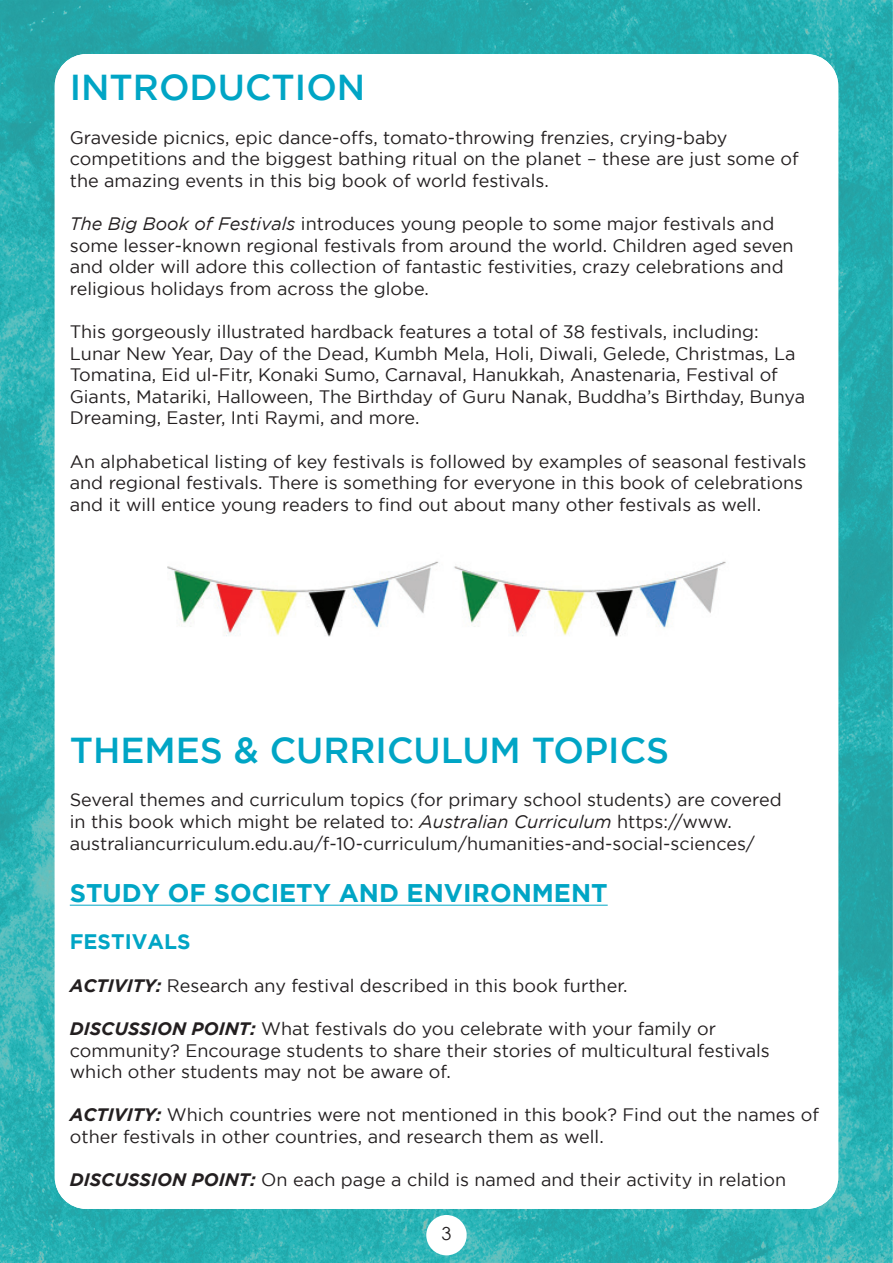
<style>
.page{position:relative;width:893px;height:1263px;background:#fff}
.page>*{position:absolute;margin:0;border:0;box-sizing:border-box;transform-origin:0 0}
.t1{font:500 36px "Gotham";color:#00a5c5}
.t2{font:700 25.5px "Gotham";color:#00a5c5}
.t3{font:700 21px "Gotham";color:#00a5c5}
.t4{font:18px/21.6px "Gotham";color:#231f20}
.t5{font:18px "Century Gothic";color:#231f20}
.s1{font-style:italic}
.s2{font-weight:700;font-style:italic}
</style>
<div class="page">
<img style="left:0;top:0;width:893px;height:1263px">
<div style="left:55px;top:54px;width:783px;height:1155px;background:#fff;border-radius:32px"></div>
<div style="left:426px;top:1215px;width:41px;height:40px;background:#fff;border-radius:50%"></div>
<hr style="left:70px;top:905px;width:538px;height:1px;background:#00a5c5">
<img style="left:167px;top:561px;width:559px;height:76px">
<h1 class="t1" style="left:70px;top:67px;width:297px">INTRODUCTION</h1>
<p class="t4" style="left:70px;top:126px;width:730px">Graveside picnics, epic dance-offs, tomato-throwing frenzies, crying-baby competitions and the biggest bathing ritual on the planet – these are just some of the amazing events in this big book of world festivals.</p>
<p class="t4" style="left:70px;top:212px;width:725px"><span class="s1">The Big Book of Festivals</span> introduces young people to some major festivals and some lesser-known regional festivals from around the world. Children aged seven and older will adore this collection of fantastic festivities, crazy celebrations and religious holidays from across the globe.</p>
<p class="t4" style="left:70px;top:320px;width:737px">This gorgeously illustrated hardback features a total of 38 festivals, including:<br>Lunar New Year, Day of the Dead, Kumbh Mela, Holi, Diwali, Gelede, Christmas, La Tomatina, Eid ul-Fitr, Konaki Sumo, Carnaval, Hanukkah, Anastenaria, Festival of Giants, Matariki, Halloween, The Birthday of Guru Nanak, Buddha’s Birthday, Bunya Dreaming, Easter, Inti Raymi, and more.</p>
<p class="t4" style="left:70px;top:450px;width:738px">An alphabetical listing of key festivals is followed by examples of seasonal festivals and regional festivals. There is something for everyone in this book of celebrations and it will entice young readers to find out about many other festivals as well.</p>
<h1 class="t1" style="left:70px;top:730px;width:601px">THEMES &amp; CURRICULUM TOPICS</h1>
<p class="t4" style="left:70px;top:789px;width:713px">Several themes and curriculum topics (for primary school students) are covered in this book which might be related to: <span class="s1">Australian Curriculum</span> https://www. australiancurriculum.edu.au/f-10-curriculum/humanities-and-social-sciences/</p>
<h2 class="t2" style="left:70px;top:878px;width:539px">STUDY OF SOCIETY AND ENVIRONMENT</h2>
<p class="t3" style="left:70px;top:929px;width:122px">FESTIVALS</p>
<p class="t4" style="left:70px;top:974px;width:559px"><span class="s2">ACTIVITY:</span> Research any festival described in this book further.</p>
<p class="t4" style="left:70px;top:1017px;width:702px"><span class="s2">DISCUSSION POINT:</span> What festivals do you celebrate with your family or community? Encourage students to share their stories of multicultural festivals which other students may not be aware of.</p>
<p class="t4" style="left:70px;top:1104px;width:751px"><span class="s2">ACTIVITY:</span> Which countries were not mentioned in this book? Find out the names of other festivals in other countries, and research them as well.</p>
<p class="t4" style="left:70px;top:1169px;width:718px"><span class="s2">DISCUSSION POINT:</span> On each page a child is named and their activity in relation</p>
<p class="t5" style="left:441px;top:1221px;width:11px">3</p>
</div>
